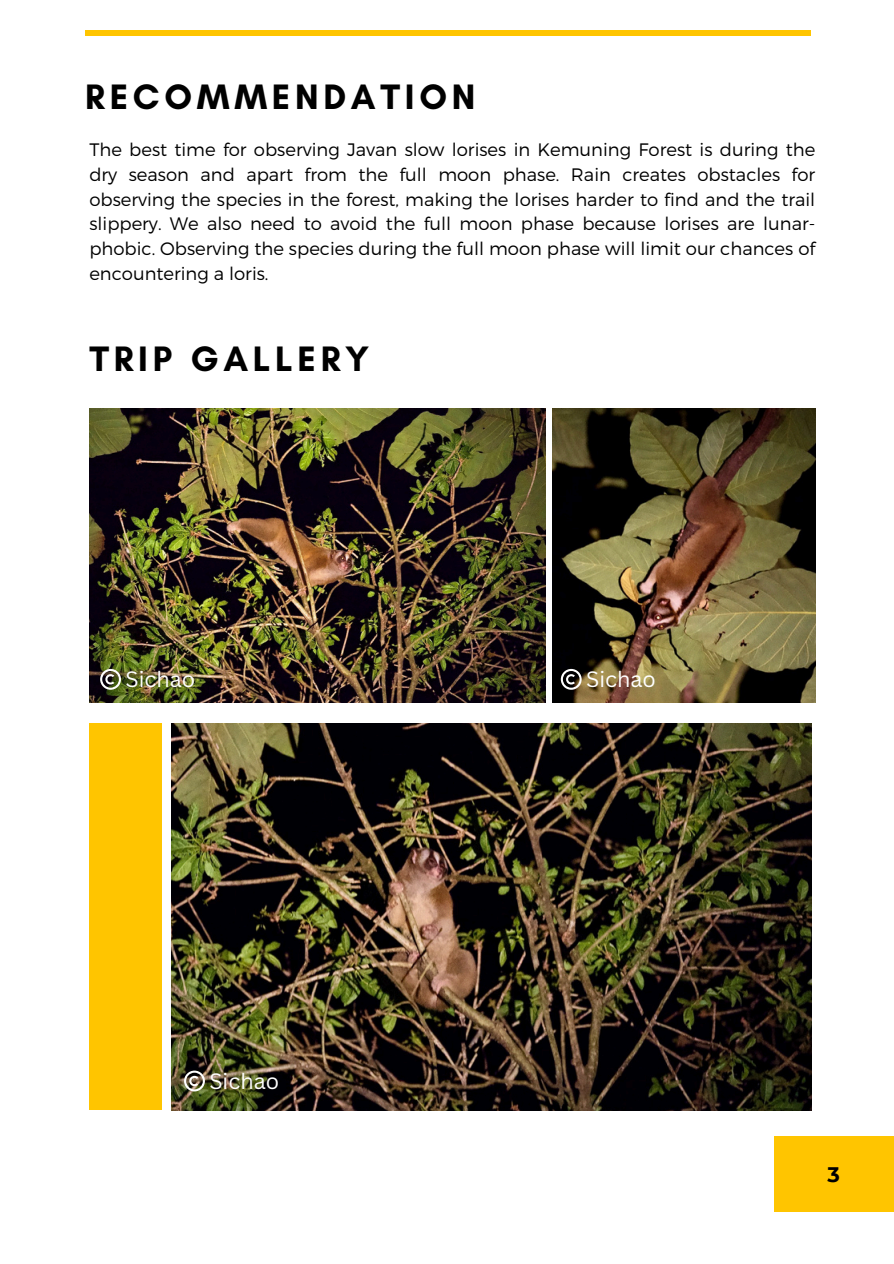
<style>
.page{position:relative;width:894px;height:1264px;background:#fff}
.page>*{position:absolute;margin:0;border:0;box-sizing:border-box;transform-origin:0 0}
.t1{font:700 36px "Glacial Indifference";letter-spacing:.13em;color:#000}
.t2{font:21.6px "Canva Sans";color:#fff}
.t3{font:700 21px "Montserrat";color:#000}
.t4{font:300 18px/24.8px "Montserrat";color:#000;text-align:justify}
</style>
<div class="page">
<img style="left:89px;top:408px;width:456px;height:294px">
<img style="left:172px;top:723px;width:639px;height:387px">
<div style="left:85px;top:30px;width:726px;height:6px;background:#ffc500"></div>
<img style="left:552px;top:408px;width:263px;height:294px">
<div style="left:89px;top:723px;width:73px;height:387px;background:#ffc500"></div>
<svg style="left:100px;top:669px;width:21px;height:20px"></svg>
<svg style="left:560px;top:669px;width:21px;height:20px"></svg>
<svg style="left:184px;top:1070px;width:21px;height:21px"></svg>
<div style="left:773px;top:1136px;width:120px;height:75px;background:#ffc500"></div>
<p class="t1" style="left:85px;top:75px;width:391px">RECOMMENDATION</p>
<p class="t4" style="left:89px;top:136px;width:727px">The best time for observing Javan slow lorises in Kemuning Forest is during the dry season and apart from the full moon phase. Rain creates obstacles for observing the species in the forest, making the lorises harder to find and the trail slippery. We also need to avoid the full moon phase because lorises are lunar&shy;phobic. Observing the species during the full moon phase will limit our chances of encountering a loris.</p>
<h2 class="t1" style="left:89px;top:336px;width:281px">TRIP GALLERY</h2>
<p class="t2" style="left:125px;top:664px;width:71px">Sichao</p>
<p class="t2" style="left:586px;top:664px;width:71px">Sichao</p>
<h2 class="t2" style="left:209px;top:1065px;width:71px">Sichao</h2>
<p class="t3" style="left:827px;top:1161px;width:14px">3</p>
</div>
